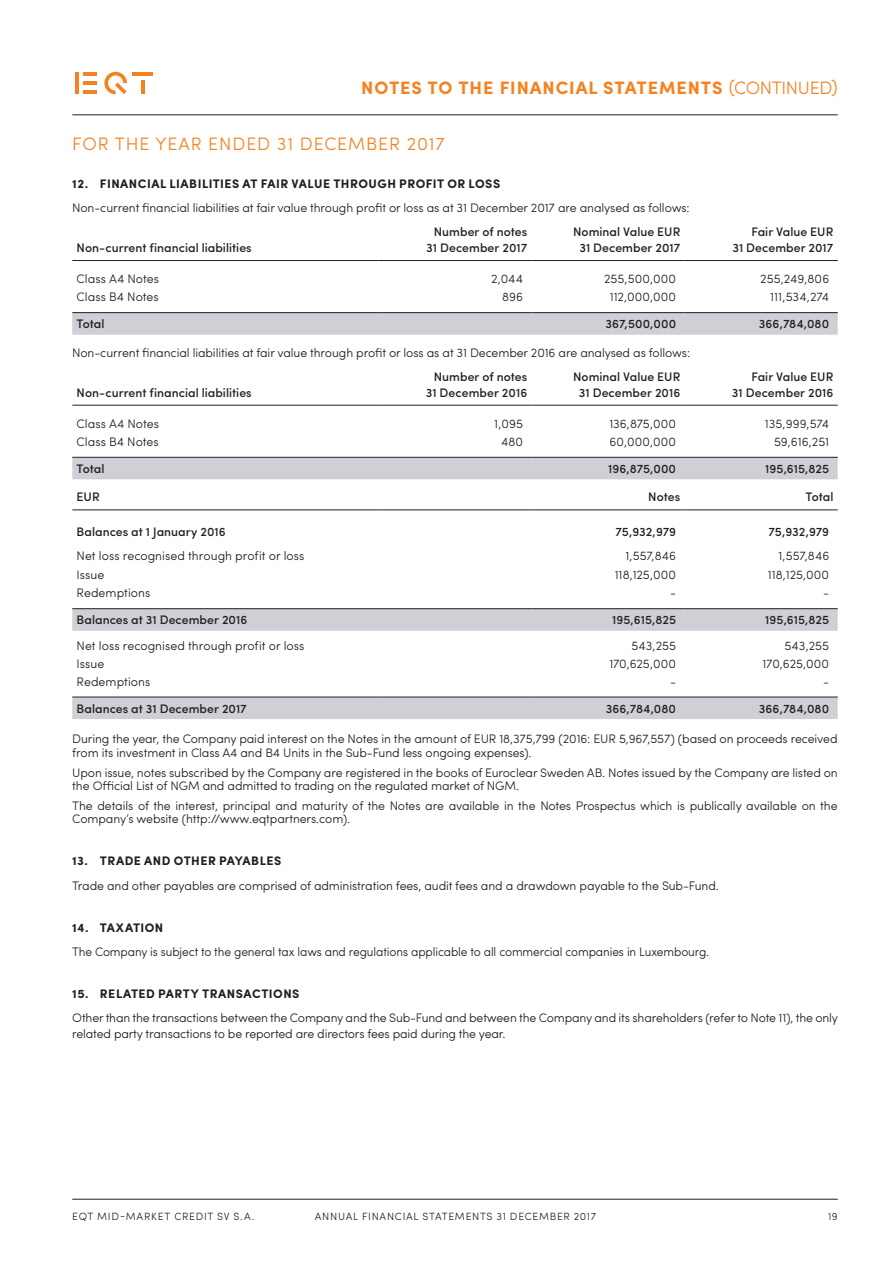
<style>
.page{position:relative;width:893px;height:1263px;background:#fff}
.page>*{position:absolute;margin:0;border:0;box-sizing:border-box;transform-origin:0 0}
.Rubrik_Fet_H{font:700 18px "Sofia Pro";letter-spacing:.05em;color:#f58220}
.Rubrik_Versal_V{font:300 18px "Sofia Pro";letter-spacing:.05em;color:#f58220}
.Bröd{font:300 12.3px/13.5px "Sofia Pro";letter-spacing:-.01em;color:#231f20}
.Summa_H{font:500 12.3px/15.8px "Sofia Pro";letter-spacing:.005em;color:#231f20;text-align:right}
.Tabell_H{font:300 12.3px "Sofia Pro";letter-spacing:.005em;color:#231f20}
.Tabell_V{font:300 12.3px "Sofia Pro";letter-spacing:.005em;color:#231f20}
.Summa_V{font:500 12.3px "Sofia Pro";letter-spacing:.005em;color:#231f20}
.Rubrik_Bröd{font:700 12.3px "Sofia Pro";letter-spacing:.04em;color:#231f20}
.Tabell_V-2{font:500 12.3px "Sofia Pro";letter-spacing:.005em;color:#231f20}
.Tabell_H-2{font:500 12.3px "Sofia Pro";letter-spacing:-.015em;color:#231f20}
.t1{font:300 10.5px "Sofia Pro";letter-spacing:.07em;color:#231f20}
.s1{font-weight:300}
</style>
<div class="page">
<hr style="left:72px;top:1199px;width:766px;height:1px;background:#231f20">
<hr style="left:72px;top:115px;width:766px;height:1px;background:#231f20">
<hr style="left:132px;top:72px;width:21px;height:4px;background:#f58220">
<hr style="left:83px;top:72px;width:13px;height:4px;background:#f58220">
<hr style="left:83px;top:81px;width:13px;height:4px;background:#f58220">
<hr style="left:83px;top:90px;width:13px;height:4px;background:#f58220">
<hr style="left:76px;top:72px;width:3px;height:22px;background:#f58220">
<hr style="left:141px;top:80px;width:4px;height:14px;background:#f58220">
<svg style="left:104px;top:72px;width:23px;height:22px"></svg>
<svg style="left:72px;top:313px;width:766px;height:22px;background:#cdcfd4"></svg>
<hr style="left:72px;top:312px;width:306px;height:1px;background:#231f20">
<hr style="left:378px;top:312px;width:153px;height:1px;background:#231f20">
<hr style="left:531px;top:312px;width:154px;height:1px;background:#231f20">
<hr style="left:685px;top:312px;width:153px;height:1px;background:#231f20">
<hr style="left:72px;top:260px;width:306px;height:1px;background:#231f20">
<hr style="left:378px;top:260px;width:153px;height:1px;background:#231f20">
<hr style="left:531px;top:260px;width:154px;height:1px;background:#231f20">
<hr style="left:685px;top:260px;width:153px;height:1px;background:#231f20">
<div style="left:72px;top:458px;width:766px;height:21px;background:#ced0d5"></div>
<hr style="left:72px;top:457px;width:306px;height:1px;background:#231f20">
<hr style="left:378px;top:457px;width:153px;height:1px;background:#231f20">
<hr style="left:531px;top:457px;width:154px;height:1px;background:#231f20">
<hr style="left:685px;top:457px;width:153px;height:1px;background:#231f20">
<hr style="left:72px;top:405px;width:306px;height:1px;background:#231f20">
<hr style="left:378px;top:405px;width:153px;height:1px;background:#231f20">
<hr style="left:531px;top:405px;width:154px;height:1px;background:#231f20">
<hr style="left:685px;top:405px;width:153px;height:1px;background:#231f20">
<svg style="left:72px;top:609px;width:766px;height:110px"></svg>
<hr style="left:72px;top:608px;width:306px;height:1px;background:#231f20">
<hr style="left:378px;top:608px;width:153px;height:1px;background:#231f20">
<hr style="left:531px;top:608px;width:154px;height:1px;background:#231f20">
<hr style="left:685px;top:608px;width:153px;height:1px;background:#231f20">
<hr style="left:72px;top:697px;width:306px;height:1px;background:#231f20">
<hr style="left:378px;top:697px;width:153px;height:1px;background:#231f20">
<hr style="left:531px;top:697px;width:154px;height:1px;background:#231f20">
<hr style="left:685px;top:697px;width:153px;height:1px;background:#231f20">
<hr style="left:72px;top:510px;width:306px;height:1px;background:#231f20">
<hr style="left:378px;top:510px;width:153px;height:1px;background:#231f20">
<hr style="left:531px;top:510px;width:154px;height:1px;background:#231f20">
<hr style="left:685px;top:510px;width:153px;height:1px;background:#231f20">
<p class="Rubrik_Fet_H" style="left:361px;top:74px;width:478px">NOTES TO THE FINANCIAL STATEMENTS <span class="s1">(CONTINUED)</span></p>
<p class="Rubrik_Versal_V" style="left:72px;top:130px;width:374px">FOR THE YEAR ENDED 31 DECEMBER 2017</p>
<p class="Rubrik_Bröd" style="left:72px;top:174px;width:429px">12. FINANCIAL LIABILITIES AT FAIR VALUE THROUGH PROFIT OR LOSS</p>
<p class="Bröd" style="left:72px;top:200px;width:619px">Non-current financial liabilities at fair value through profit or loss as at 31 December 2017 are analysed as follows:</p>
<p class="Summa_V" style="left:77px;top:239px;width:177px">Non-current financial liabilities</p>
<p class="Summa_H" style="left:426px;top:223px;width:102px">Number of notes<br>31 December 2017</p>
<p class="Summa_H" style="left:573px;top:223px;width:109px;text-align:center">Nominal Value EUR<br>31 December 2017</p>
<p class="Summa_H" style="left:751px;top:223px;width:84px">Fair Value EUR</p>
<p class="Summa_H" style="left:732px;top:239px;width:102px">31 December 2017</p>
<p class="Tabell_V" style="left:77px;top:270px;width:84px">Class A4 Notes</p>
<p class="Tabell_H" style="left:491px;top:270px;width:33px">2,044</p>
<p class="Tabell_H" style="left:604px;top:270px;width:74px">255,500,000</p>
<p class="Tabell_H" style="left:760px;top:270px;width:70px">255,249,806</p>
<p class="Tabell_V" style="left:77px;top:288px;width:84px">Class B4 Notes</p>
<p class="Tabell_H" style="left:502px;top:288px;width:22px">896</p>
<p class="Tabell_H" style="left:610px;top:288px;width:68px">112,000,000</p>
<p class="Tabell_H" style="left:770px;top:288px;width:60px">111,534,274</p>
<p class="Summa_V" style="left:77px;top:315px;width:30px">Total</p>
<p class="Summa_H" style="left:605px;top:315px;width:72px">367,500,000</p>
<p class="Summa_H" style="left:759px;top:315px;width:72px">366,784,080</p>
<p class="Bröd" style="left:72px;top:345px;width:619px">Non-current financial liabilities at fair value through profit or loss as at 31 December 2016 are analysed as follows:</p>
<p class="Summa_V" style="left:77px;top:383px;width:177px">Non-current financial liabilities</p>
<p class="Summa_H" style="left:426px;top:368px;width:103px">Number of notes<br>31 December 2016</p>
<p class="Summa_H" style="left:573px;top:368px;width:109px;text-align:center">Nominal Value EUR<br>31 December 2016</p>
<p class="Summa_H" style="left:751px;top:368px;width:84px">Fair Value EUR</p>
<p class="Summa_H" style="left:732px;top:384px;width:103px">31 December 2016</p>
<p class="Tabell_V" style="left:77px;top:415px;width:84px">Class A4 Notes</p>
<p class="Tabell_H" style="left:494px;top:415px;width:30px">1,095</p>
<p class="Tabell_H" style="left:609px;top:415px;width:68px">136,875,000</p>
<p class="Tabell_H" style="left:765px;top:415px;width:66px">135,999,574</p>
<p class="Tabell_V" style="left:77px;top:432px;width:84px">Class B4 Notes</p>
<p class="Tabell_H" style="left:501px;top:432px;width:24px">480</p>
<p class="Tabell_H" style="left:609px;top:432px;width:68px">60,000,000</p>
<p class="Tabell_H" style="left:774px;top:432px;width:57px">59,616,251</p>
<p class="Summa_V" style="left:77px;top:459px;width:30px">Total</p>
<p class="Summa_H" style="left:608px;top:460px;width:70px">196,875,000</p>
<p class="Summa_H" style="left:765px;top:460px;width:66px">195,615,825</p>
<p class="Summa_V" style="left:77px;top:488px;width:25px">EUR</p>
<p class="Summa_H" style="left:648px;top:488px;width:34px">Notes</p>
<p class="Summa_H" style="left:805px;top:488px;width:30px">Total</p>
<p class="Tabell_V-2" style="left:77px;top:522px;width:151px">Balances at 1 January 2016</p>
<p class="Tabell_H-2" style="left:615px;top:522px;width:62px">75,932,979</p>
<p class="Tabell_H-2" style="left:768px;top:522px;width:62px">75,932,979</p>
<p class="Tabell_V" style="left:77px;top:547px;width:229px">Net loss recognised through profit or loss</p>
<p class="Tabell_H" style="left:625px;top:547px;width:52px">1,557,846</p>
<p class="Tabell_H" style="left:778px;top:547px;width:52px">1,557,846</p>
<p class="Tabell_V" style="left:77px;top:566px;width:29px">Issue</p>
<p class="Tabell_H" style="left:615px;top:566px;width:63px">118,125,000</p>
<p class="Tabell_H" style="left:768px;top:566px;width:63px">118,125,000</p>
<p class="Tabell_V" style="left:77px;top:584px;width:75px">Redemptions</p>
<p class="Tabell_H" style="left:670px;top:584px;width:8px">-</p>
<p class="Tabell_H" style="left:823px;top:584px;width:8px">-</p>
<p class="Summa_V" style="left:77px;top:611px;width:172px">Balances at 31 December 2016</p>
<p class="Summa_H" style="left:612px;top:611px;width:66px">195,615,825</p>
<p class="Summa_H" style="left:765px;top:611px;width:66px">195,615,825</p>
<p class="Tabell_V" style="left:77px;top:637px;width:229px">Net loss recognised through profit or loss</p>
<p class="Tabell_H" style="left:631px;top:637px;width:46px">543,255</p>
<p class="Tabell_H" style="left:784px;top:637px;width:46px">543,255</p>
<p class="Tabell_V" style="left:77px;top:654px;width:29px">Issue</p>
<p class="Tabell_H" style="left:609px;top:654px;width:68px">170,625,000</p>
<p class="Tabell_H" style="left:762px;top:654px;width:68px">170,625,000</p>
<p class="Tabell_V" style="left:77px;top:672px;width:75px">Redemptions</p>
<p class="Tabell_H" style="left:670px;top:672px;width:8px">-</p>
<p class="Tabell_H" style="left:823px;top:672px;width:8px">-</p>
<p class="Summa_V" style="left:77px;top:699px;width:172px">Balances at 31 December 2017</p>
<p class="Summa_H" style="left:606px;top:700px;width:72px">366,784,080</p>
<p class="Summa_H" style="left:759px;top:700px;width:72px">366,784,080</p>
<p class="Bröd" style="left:72px;top:731px;width:767px">During the year, the Company paid interest on the Notes in the amount of EUR 18,375,799 (2016: EUR 5,967,557) (based on proceeds received from its investment in Class A4 and B4 Units in the Sub-Fund less ongoing expenses).</p>
<p class="Bröd" style="left:72px;top:765px;width:767px">Upon issue, notes subscribed by the Company are registered in the books of Euroclear Sweden AB. Notes issued by the Company are listed on the Official List of NGM and admitted to trading on the regulated market of NGM.</p>
<p class="Bröd" style="left:72px;top:798px;width:767px">The details of the interest, principal and maturity of the Notes are available in the Notes Prospectus which is publically available on the<br>Company’s website (http://www.eqtpartners.com).</p>
<p class="Rubrik_Bröd" style="left:72px;top:852px;width:210px">13. TRADE AND OTHER PAYABLES</p>
<p class="Bröd" style="left:72px;top:878px;width:648px">Trade and other payables are comprised of administration fees, audit fees and a drawdown payable to the Sub-Fund.</p>
<p class="Rubrik_Bröd" style="left:72px;top:918px;width:93px">14. TAXATION</p>
<p class="Bröd" style="left:72px;top:944px;width:639px">The Company is subject to the general tax laws and regulations applicable to all commercial companies in Luxembourg.</p>
<p class="Rubrik_Bröd" style="left:72px;top:984px;width:229px">15. RELATED PARTY TRANSACTIONS</p>
<p class="Bröd" style="left:72px;top:1009px;width:767px;line-height:15.8px">Other than the transactions between the Company and the Sub-Fund and between the Company and its shareholders (refer to Note 11), the only related party transactions to be reported are directors fees paid during the year.</p>
<p class="t1" style="left:72px;top:1209px;width:184px">EQT MID-MARKET CREDIT SV S.A.</p>
<p class="t1" style="left:315px;top:1209px;width:283px">ANNUAL FINANCIAL STATEMENTS 31 DECEMBER 2017</p>
<p class="t1" style="left:828px;top:1209px;width:11px">19</p>
</div>
